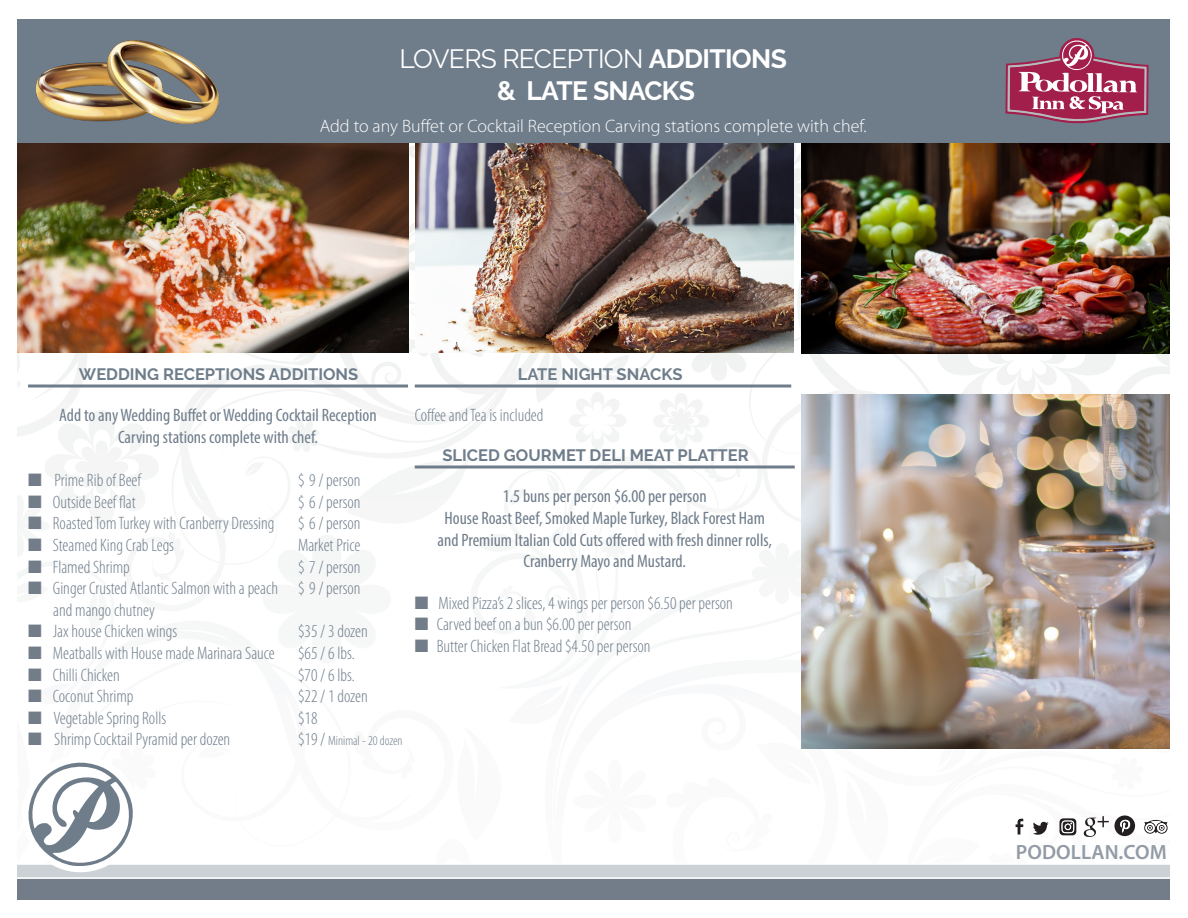
<style>
.page{position:relative;width:1188px;height:918px;background:#fff}
.page>*{position:absolute;margin:0;border:0;box-sizing:border-box;transform-origin:0 0}
.t1{font:26.4px "Raleway";letter-spacing:-.025em;color:#fff}
.t2{font:700 26.4px "Raleway";letter-spacing:-.025em;color:#fff}
.t3{font:600 20.7px "Myriad Pro";letter-spacing:.005em;color:#929ba6}
.t4{font:300 condensed 18px "Myriad Pro";color:#6f7d8b}
.t5{font:condensed 18px/21.6px "Myriad Pro";color:#6f7d8b;text-align:center}
.t6{font:300 18px "Myriad Pro";color:#fff}
.t7{font:700 16.5px "Raleway";color:#6f7d8b}
.t8{font:300 condensed 13.5px "Myriad Pro";color:#6f7d8b}
.s1{font-weight:700}
.s2{color:#737d8a}
.s3{font-size:18px}
</style>
<div class="page">
<img style="left:17px;top:19px;width:1153px;height:881px">
<p class="t1" style="left:400px;top:44px;width:389px">LOVERS RECEPTION <span class="s1">ADDITIONS</span></p>
<p class="t2" style="left:497px;top:76px;width:200px">&amp; LATE SNACKS</p>
<p class="t6" style="left:320px;top:115px;width:548px">Add to any Buffet or Cocktail Reception Carving stations complete with chef.</p>
<p class="t7" style="left:79px;top:365px;width:281px">WEDDING RECEPTIONS ADDITIONS</p>
<p class="t5" style="left:59px;top:404px;width:319px">Add to any Wedding Buffet or Wedding Cocktail Reception</p>
<p class="t5" style="left:118px;top:426px;width:201px">Carving stations complete with chef.</p>
<p class="t4" style="left:28px;top:471px;width:114px"><span class="s2">■</span> Prime Rib of Beef</p>
<p class="t4" style="left:298px;top:471px;width:64px">$ 9 / person</p>
<p class="t4" style="left:28px;top:492px;width:109px"><span class="s2">■</span> Outside Beef flat</p>
<p class="t4" style="left:298px;top:492px;width:64px">$ 6 / person</p>
<p class="t4" style="left:28px;top:514px;width:248px"><span class="s2">■</span> Roasted Tom Turkey with Cranberry Dressing</p>
<p class="t4" style="left:298px;top:514px;width:64px">$ 6 / person</p>
<p class="t4" style="left:28px;top:535px;width:148px"><span class="s2">■</span> Steamed King Crab Legs</p>
<p class="t4" style="left:298px;top:535px;width:64px">Market Price</p>
<p class="t4" style="left:28px;top:557px;width:103px"><span class="s2">■</span> Flamed Shrimp</p>
<p class="t4" style="left:298px;top:557px;width:64px">$ 7 / person</p>
<p class="t4" style="left:28px;top:579px;width:334px"><span class="s2">■</span> Ginger Crusted Atlantic Salmon with a peach $ 9 / person</p>
<p class="t4" style="left:53px;top:600px;width:103px">and mango chutney</p>
<p class="t4" style="left:28px;top:622px;width:151px"><span class="s2">■</span> Jax house Chicken wings</p>
<p class="t4" style="left:298px;top:622px;width:71px">$35 / 3 dozen</p>
<p class="t4" style="left:28px;top:643px;width:248px"><span class="s2">■</span> Meatballs with House made Marinara Sauce</p>
<p class="t4" style="left:298px;top:643px;width:58px">$65 / 6 lbs.</p>
<p class="t4" style="left:28px;top:665px;width:93px"><span class="s2">■</span> Chilli Chicken</p>
<p class="t4" style="left:298px;top:665px;width:58px">$70 / 6 lbs.</p>
<p class="t4" style="left:28px;top:687px;width:107px"><span class="s2">■</span> Coconut Shrimp</p>
<p class="t4" style="left:298px;top:687px;width:71px">$22 / 1 dozen</p>
<p class="t4" style="left:28px;top:708px;width:140px"><span class="s2">■</span> Vegetable Spring Rolls</p>
<p class="t4" style="left:298px;top:708px;width:21px">$18</p>
<p class="t4" style="left:28px;top:730px;width:204px"><span class="s2">■</span> Shrimp Cocktail Pyramid per dozen</p>
<p class="t8" style="left:298px;top:734px;width:106px"><span class="s3">$19 /</span> Minimal - 20 dozen</p>
<p class="t7" style="left:518px;top:365px;width:166px">LATE NIGHT SNACKS</p>
<p class="t4" style="left:415px;top:406px;width:130px">Coffee and Tea is included</p>
<p class="t7" style="left:442px;top:446px;width:308px">SLICED GOURMET DELI MEAT PLATTER</p>
<p class="t5" style="left:503px;top:485px;width:205px">1.5 buns per person $6.00 per person</p>
<p class="t5" style="left:438px;top:507px;width:336px">House Roast Beef, Smoked Maple Turkey, Black Forest Ham and Premium Italian Cold Cuts offered with fresh dinner rolls,<br>Cranberry Mayo and Mustard.</p>
<p class="t4" style="left:415px;top:593px;width:320px"><span class="s2">■</span> Mixed Pizza’s 2 slices, 4 wings per person $6.50 per person</p>
<p class="t4" style="left:415px;top:615px;width:218px"><span class="s2">■</span> Carved beef on a bun $6.00 per person</p>
<p class="t4" style="left:415px;top:636px;width:237px"><span class="s2">■</span> Butter Chicken Flat Bread $4.50 per person</p>
<p class="t3" style="left:1016px;top:839px;width:152px">PODOLLAN.COM</p>
</div>
